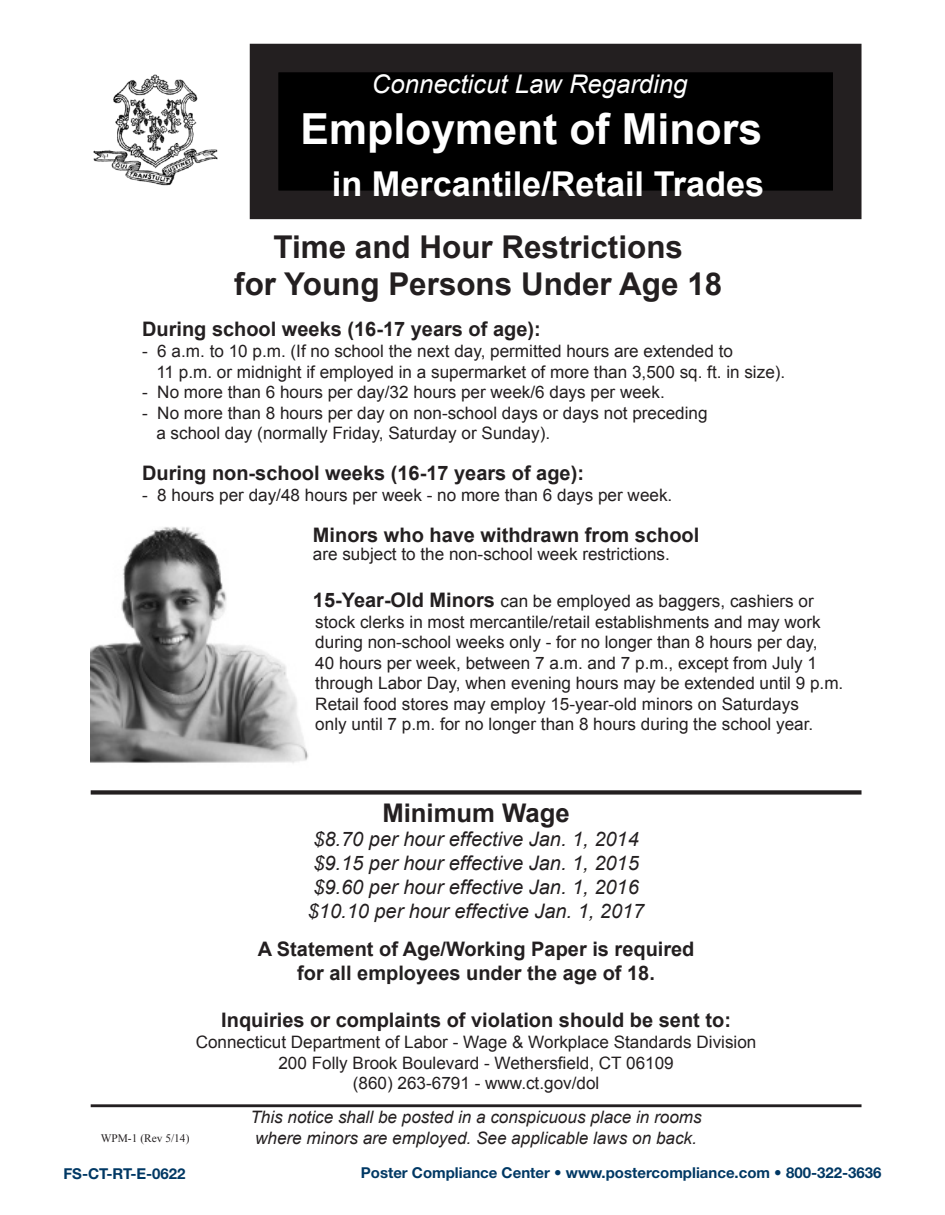
<style>
.page{position:relative;width:945px;height:1215px;background:#fff}
.page>*{position:absolute;margin:0;border:0;box-sizing:border-box;transform-origin:0 0}
.t1{font:700 42.75px "Arial";color:#fff}
.t2{font:700 34.2px "Arial";color:#fff}
.t3{font:700 31.35px/37.7px "Arial";color:#231f20;text-align:center}
.t4{font:italic 25.65px "Arial";color:#fff}
.t5{font:700 25.65px "Arial";color:#231f20}
.t6{font:700 19.95px/24px "Arial";color:#231f20;text-align:center}
.t7{font:italic 19.95px/24px "Arial";color:#231f20}
.t8{font:17.1px/20.5px "Arial";color:#231f20}
.t9{font:italic 17.1px/20.5px "Arial";color:#231f20}
.t10{font:700 15px "Helvetica Neue LT Std";color:#003864}
.t11{font:11.4px "Times New Roman";color:#231f20}
.s1{font-weight:700;font-size:19.95px}
</style>
<div class="page">
<img style="left:91px;top:527px;width:218px;height:236px">
<div style="left:264px;top:58px;width:583px;height:147px;background:#000"></div>
<div style="left:250px;top:44px;width:612px;height:175px;border:29px solid #231f20"></div>
<hr style="left:91px;top:1104px;width:771px;height:3px;background:#231f20">
<img style="left:93px;top:74px;width:125px;height:111px">
<div style="left:91px;top:790px;width:771px;height:5px;background:#231f20"></div>
<p class="t4" style="left:372px;top:67px;width:317px">Connecticut Law Regarding</p>
<p class="t1" style="left:301px;top:101px;width:463px">Employment of Minors</p>
<p class="t2" style="left:332px;top:161px;width:434px">in Mercantile/Retail Trades</p>
<p class="t3" style="left:234px;top:229px;width:490px">Time and Hour Restrictions<br>for Young Persons Under Age 18</p>
<p class="t6" style="left:142px;top:318px;width:400px">During school weeks (16-17 years of age):</p>
<p class="t8" style="left:156px;top:341px;width:630px;text-indent:-14px">- 6 a.m. to 10 p.m. (If no school the next day, permitted hours are extended to<br>11 p.m. or midnight if employed in a supermarket of more than 3,500 sq. ft. in size).</p>
<p class="t8" style="left:142px;top:382px;width:524px">- No more than 6 hours per day/32 hours per week/6 days per week.</p>
<p class="t8" style="left:156px;top:403px;width:553px;text-indent:-14px">- No more than 8 hours per day on non-school days or days not preceding a school day (normally Friday, Saturday or Sunday).</p>
<p class="t6" style="left:142px;top:462px;width:443px">During non-school weeks (16-17 years of age):</p>
<p class="t8" style="left:142px;top:485px;width:532px">- 8 hours per day/48 hours per week - no more than 6 days per week.</p>
<p class="t6" style="left:313px;top:524px;width:388px">Minors who have withdrawn from school</p>
<p class="t8" style="left:313px;top:544px;width:359px">are subject to the non-school week restrictions.</p>
<p class="t8" style="left:313px;top:591px;width:532px"><span class="s1">15-Year-Old Minors</span> can be employed as baggers, cashiers or stock clerks in most mercantile/retail establishments and may work during non-school weeks only - for no longer than 8 hours per day,<br>40 hours per week, between 7 a.m. and 7 p.m., except from July 1 through Labor Day, when evening hours may be extended until 9 p.m.<br>Retail food stores may employ 15-year-old minors on Saturdays<br>only until 7 p.m. for no longer than 8 hours during the school year.</p>
<p class="t5" style="left:382px;top:796px;width:189px">Minimum Wage</p>
<p class="t7" style="left:308px;top:827px;width:338px">$8.70 per hour effective Jan. 1, 2014 $9.15 per hour effective Jan. 1, 2015 $9.60 per hour effective Jan. 1, 2016 $10.10 per hour effective Jan. 1, 2017</p>
<p class="t6" style="left:258px;top:937px;width:438px">A Statement of Age/Working Paper is required for all employees under the age of 18.</p>
<p class="t6" style="left:221px;top:1009px;width:511px">Inquiries or complaints of violation should be sent to:</p>
<p class="t8" style="left:196px;top:1032px;width:562px;text-align:center">Connecticut Department of Labor - Wage &amp; Workplace Standards Division<br>200 Folly Brook Boulevard - Wethersfield, CT 06109<br>(860) 263-6791 - www.ct.gov/dol</p>
<p class="t9" style="left:250px;top:1107px;width:453px">This notice shall be posted in a conspicuous place in rooms where minors are employed. See applicable laws on back.</p>
<p class="t11" style="left:101px;top:1131px;width:90px">WPM-1 (Rev 5/14)</p>
<p class="t10" style="left:63px;top:1164px;width:124px">FS-CT-RT-E-0622</p>
<p class="t10" style="left:361px;top:1163px;width:522px">Poster Compliance Center • www.postercompliance.com • 800-322-3636</p>
</div>
